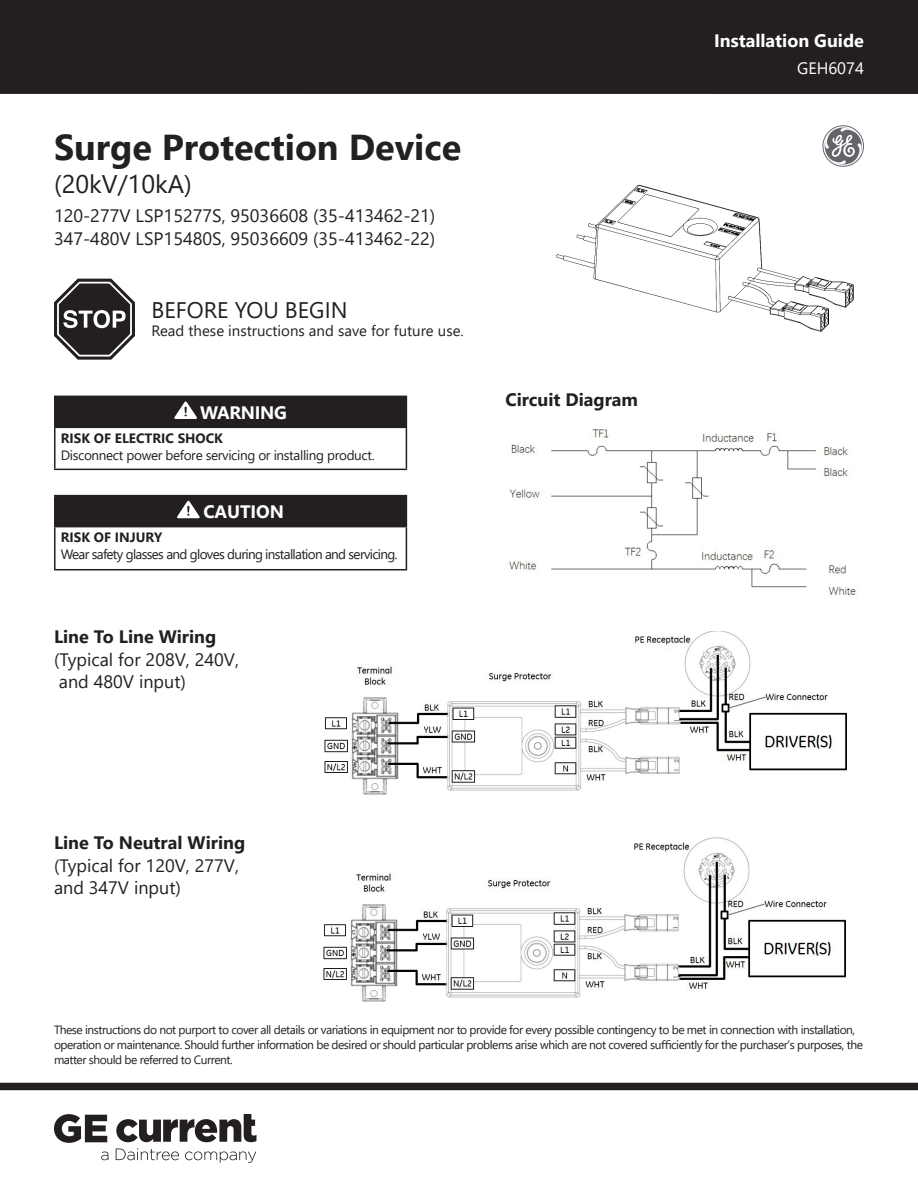
<style>
.page{position:relative;width:918px;height:1188px;background:#fff}
.page>*{position:absolute;margin:0;border:0;box-sizing:border-box;transform-origin:0 0}
.t1{font:700 36px "Segoe UI";color:#202222}
.t2{font:25.5px "Segoe UI";color:#202222}
.t3{font:22.5px "Segoe UI";color:#231f20}
.t4{font:18px "Segoe UI";color:#202222}
.t5{font:700 18px "Segoe UI";color:#231f20}
.t6{font:700 18px "Segoe UI";color:#fff}
.t7{font:700 18px "Segoe UI";letter-spacing:-.02em;color:#fff}
.t8{font:16.5px "Segoe UI";color:#fff}
.t9{font:15px "Segoe UI";color:#231f20}
.t10{font:13.5px "Segoe UI";letter-spacing:-.05em;color:#231f20}
.t11{font:13.5px "Segoe UI";letter-spacing:-.025em;color:#231f20}
.t12{font:700 13.5px "Segoe UI";color:#231f20}
.t13{font:12px/15px "Segoe UI";letter-spacing:-.04em;color:#231f20}
</style>
<div class="page">
<div style="left:0;top:0;width:918px;height:94px;background:#231f20"></div>
<div style="left:0;top:1083px;width:918px;height:7px;background:#231f20"></div>
<svg style="left:101px;top:1152px;width:7px;height:8px"></svg>
<svg style="left:116px;top:1148px;width:63px;height:12px"></svg>
<svg style="left:185px;top:1151px;width:71px;height:12px"></svg>
<svg style="left:54px;top:1114px;width:53px;height:29px"></svg>
<svg style="left:116px;top:1114px;width:140px;height:28px"></svg>
<img style="left:324px;top:631px;width:523px;height:164px">
<img style="left:323px;top:837px;width:523px;height:164px">
<svg style="left:822px;top:125px;width:42px;height:42px"></svg>
<div style="left:55px;top:396px;width:351px;height:31px;background:#231f20"></div>
<hr style="left:54px;top:396px;width:353px;height:1px;background:#231f20">
<hr style="left:54px;top:397px;width:2px;height:30px;background:#231f20">
<hr style="left:406px;top:397px;width:1px;height:30px;background:#231f20">
<hr style="left:54px;top:427px;width:353px;height:1px;background:#231f20">
<hr style="left:54px;top:428px;width:2px;height:41px;background:#231f20">
<hr style="left:406px;top:428px;width:1px;height:41px;background:#231f20">
<hr style="left:54px;top:469px;width:353px;height:1px;background:#231f20">
<svg style="left:174px;top:401px;width:23px;height:18px"></svg>
<div style="left:55px;top:496px;width:351px;height:31px;background:#231f20"></div>
<hr style="left:54px;top:495px;width:353px;height:1px;background:#231f20">
<hr style="left:54px;top:496px;width:2px;height:30px;background:#231f20">
<hr style="left:406px;top:496px;width:1px;height:30px;background:#231f20">
<hr style="left:54px;top:526px;width:353px;height:1px;background:#231f20">
<hr style="left:54px;top:527px;width:2px;height:42px;background:#231f20">
<hr style="left:406px;top:527px;width:1px;height:42px;background:#231f20">
<hr style="left:54px;top:569px;width:353px;height:1px;background:#231f20">
<svg style="left:177px;top:500px;width:23px;height:18px"></svg>
<svg style="left:54px;top:278px;width:81px;height:82px"></svg>
<img style="left:557px;top:184px;width:297px;height:148px">
<img style="left:509px;top:429px;width:349px;height:167px">
<p class="t1" style="left:54px;top:113px;width:409px">Surge Protection Device</p>
<p class="t2" style="left:54px;top:160px;width:139px">(20kV/10kA)</p>
<p class="t4" style="left:54px;top:199px;width:383px">120-277V LSP15277S, 95036608 (35-413462-21)</p>
<p class="t4" style="left:54px;top:221px;width:383px">347-480V LSP15480S, 95036609 (35-413462-22)</p>
<p class="t3" style="left:152px;top:289px;width:197px">BEFORE YOU BEGIN</p>
<p class="t9" style="left:152px;top:317px;width:314px">Read these instructions and save for future use.</p>
<p class="t7" style="left:200px;top:396px;width:88px">WARNING</p>
<p class="t12" style="left:61px;top:426px;width:164px">RISK OF ELECTRIC SHOCK</p>
<p class="t11" style="left:61px;top:442px;width:315px">Disconnect power before servicing or installing product.</p>
<p class="t6" style="left:203px;top:495px;width:82px">CAUTION</p>
<p class="t12" style="left:61px;top:525px;width:103px">RISK OF INJURY</p>
<p class="t10" style="left:61px;top:541px;width:339px">Wear safety glasses and gloves during installation and servicing.</p>
<p class="t5" style="left:54px;top:620px;width:164px">Line To Line Wiring</p>
<p class="t4" style="left:54px;top:642px;width:186px">(Typical for 208V, 240V,</p>
<p class="t4" style="left:59px;top:665px;width:128px">and 480V input)</p>
<p class="t5" style="left:505px;top:383px;width:134px">Circuit Diagram</p>
<p class="t5" style="left:54px;top:826px;width:193px">Line To Neutral Wiring</p>
<p class="t4" style="left:54px;top:848px;width:186px">(Typical for 120V, 277V,</p>
<p class="t4" style="left:54px;top:871px;width:128px">and 347V input)</p>
<p class="t6" style="left:714px;top:24px;width:151px">Installation Guide</p>
<p class="t8" style="left:797px;top:53px;width:68px">GEH6074</p>
<p class="t13" style="left:54px;top:1021px;width:811px">These instructions do not purport to cover all details or variations in equipment nor to provide for every possible contingency to be met in connection with installation, operation or maintenance. Should further information be desired or should particular problems arise which are not covered sufficiently for the purchaser’s purposes, the matter should be referred to Current.</p>
</div>
